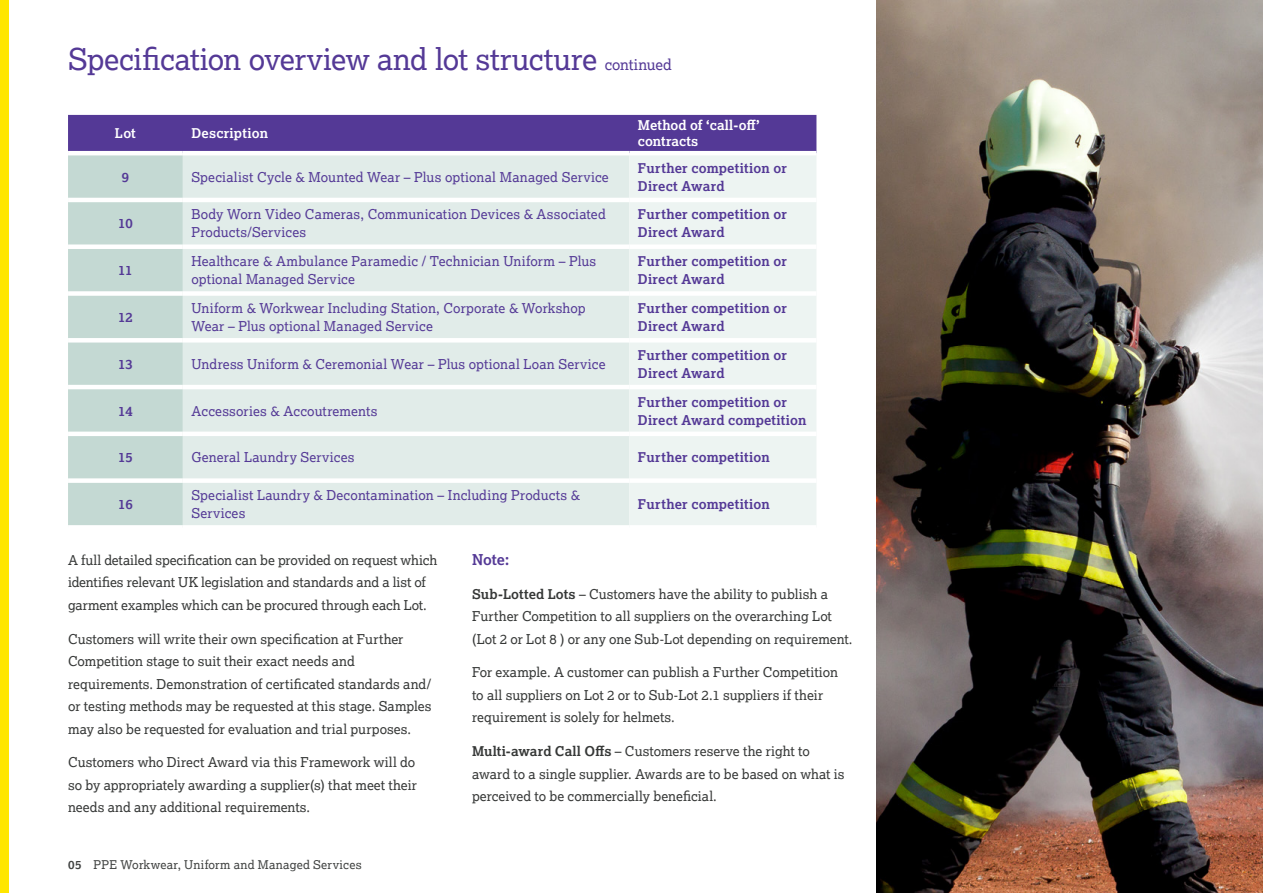
<style>
.page{position:relative;width:1263px;height:893px;background:#fff}
.page>*{position:absolute;margin:0;border:0;box-sizing:border-box;transform-origin:0 0}
.t1{font:30px "Lexia";letter-spacing:-.01em;color:#543996}
.t2{font:700 15px "Lexia";color:#543996}
.t3{font:13.5px/22.5px "Lexia";color:#363837}
.t4{font:13.5px/18px "Lexia";letter-spacing:.015em;color:#543996}
.t5{font:700 13.5px/18px "Lexia";letter-spacing:.015em;color:#543996}
.t6{font:700 13.5px/16.5px "Lexia";letter-spacing:.01em;color:#fff}
.t7{font:12px "Lexia";letter-spacing:.02em;color:#404241}
.s1{font-size:15px}
.s2{font-weight:700}
</style>
<div class="page">
<svg style="left:68px;top:115px;width:748px;height:410px;background:#9697ba"></svg>
<div style="left:183px;top:155px;width:446px;height:370px;background:#e1ece9"></div>
<div style="left:629px;top:155px;width:187px;height:370px;background:#edf4f2"></div>
<hr style="left:68px;top:151px;width:115px;height:4px;background:#fff">
<hr style="left:183px;top:151px;width:446px;height:4px;background:#fff">
<hr style="left:629px;top:151px;width:187px;height:4px;background:#fff">
<hr style="left:68px;top:198px;width:115px;height:4px;background:#fff">
<hr style="left:183px;top:198px;width:446px;height:4px;background:#fff">
<hr style="left:629px;top:198px;width:187px;height:4px;background:#fff">
<div style="left:68px;top:244px;width:115px;height:5px;background:#fff"></div>
<div style="left:183px;top:244px;width:446px;height:5px;background:#fff"></div>
<div style="left:629px;top:244px;width:187px;height:5px;background:#fff"></div>
<div style="left:68px;top:291px;width:115px;height:5px;background:#fff"></div>
<div style="left:183px;top:291px;width:446px;height:5px;background:#fff"></div>
<div style="left:629px;top:291px;width:187px;height:5px;background:#fff"></div>
<div style="left:68px;top:338px;width:115px;height:5px;background:#fff"></div>
<div style="left:183px;top:338px;width:446px;height:5px;background:#fff"></div>
<div style="left:629px;top:338px;width:187px;height:5px;background:#fff"></div>
<hr style="left:68px;top:385px;width:115px;height:4px;background:#fff">
<hr style="left:183px;top:385px;width:446px;height:4px;background:#fff">
<hr style="left:629px;top:385px;width:187px;height:4px;background:#fff">
<hr style="left:68px;top:432px;width:115px;height:4px;background:#fff">
<hr style="left:183px;top:432px;width:446px;height:4px;background:#fff">
<hr style="left:629px;top:432px;width:187px;height:4px;background:#fff">
<div style="left:68px;top:478px;width:115px;height:5px;background:#fff"></div>
<div style="left:183px;top:478px;width:446px;height:5px;background:#fff"></div>
<div style="left:629px;top:478px;width:187px;height:5px;background:#fff"></div>
<img style="left:876px;top:0;width:387px;height:893px">
<div style="left:0;top:0;width:9px;height:893px;background:#ffe600"></div>
<h1 class="t1" style="left:68px;top:40px;width:605px">Specification overview and lot structure <span class="s1">continued</span></h1>
<p class="t6" style="left:115px;top:125px;width:22px">Lot</p>
<p class="t6" style="left:191px;top:125px;width:78px">Description</p>
<p class="t6" style="left:638px;top:116px;width:124px">Method of ‘call-off’ contracts</p>
<p class="t5" style="left:122px;top:167px;width:9px">9</p>
<p class="t4" style="left:191px;top:167px;width:419px">Specialist Cycle &amp; Mounted Wear – Plus optional Managed Service</p>
<p class="t5" style="left:638px;top:158px;width:150px">Further competition or<br>Direct Award</p>
<p class="t5" style="left:118px;top:214px;width:16px">10</p>
<p class="t4" style="left:191px;top:205px;width:416px">Body Worn Video Cameras, Communication Devices &amp; Associated<br>Products/Services</p>
<p class="t5" style="left:638px;top:205px;width:150px">Further competition or<br>Direct Award</p>
<p class="t5" style="left:118px;top:261px;width:16px">11</p>
<p class="t4" style="left:191px;top:252px;width:406px">Healthcare &amp; Ambulance Paramedic / Technician Uniform – Plus optional Managed Service</p>
<p class="t5" style="left:638px;top:252px;width:150px">Further competition or<br>Direct Award</p>
<p class="t5" style="left:118px;top:308px;width:16px">12</p>
<p class="t4" style="left:191px;top:299px;width:396px">Uniform &amp; Workwear Including Station, Corporate &amp; Workshop<br>Wear – Plus optional Managed Service</p>
<p class="t5" style="left:638px;top:299px;width:150px">Further competition or<br>Direct Award</p>
<p class="t5" style="left:118px;top:355px;width:16px">13</p>
<p class="t4" style="left:191px;top:355px;width:416px">Undress Uniform &amp; Ceremonial Wear – Plus optional Loan Service</p>
<p class="t5" style="left:638px;top:346px;width:150px">Further competition or<br>Direct Award</p>
<p class="t5" style="left:118px;top:401px;width:16px">14</p>
<p class="t4" style="left:191px;top:401px;width:188px">Accessories &amp; Accoutrements</p>
<p class="t5" style="left:638px;top:392px;width:170px">Further competition or<br>Direct Award competition</p>
<p class="t5" style="left:118px;top:448px;width:16px">15</p>
<p class="t4" style="left:191px;top:448px;width:165px">General Laundry Services</p>
<p class="t5" style="left:638px;top:448px;width:133px">Further competition</p>
<p class="t5" style="left:118px;top:495px;width:16px">16</p>
<p class="t4" style="left:191px;top:486px;width:390px">Specialist Laundry &amp; Decontamination – Including Products &amp;<br>Services</p>
<p class="t5" style="left:638px;top:495px;width:133px">Further competition</p>
<p class="t3" style="left:68px;top:548px;width:371px">A full detailed specification can be provided on request which identifies relevant UK legislation and standards and a list of garment examples which can be procured through each Lot.</p>
<p class="t3" style="left:68px;top:627px;width:365px">Customers will write their own specification at Further Competition stage to suit their exact needs and requirements. Demonstration of certificated standards and/ or testing methods may be requested at this stage. Samples may also be requested for evaluation and trial purposes.</p>
<p class="t3" style="left:68px;top:751px;width:350px">Customers who Direct Award via this Framework will do so by appropriately awarding a supplier(s) that meet their needs and any additional requirements.</p>
<p class="t2" style="left:472px;top:550px;width:39px">Note:</p>
<p class="t3" style="left:472px;top:582px;width:382px"><span class="s2">Sub-Lotted Lots</span> – Customers have the ability to publish a<br>Further Competition to all suppliers on the overarching Lot (Lot 2 or Lot 8 ) or any one Sub-Lot depending on requirement.</p>
<p class="t3" style="left:472px;top:661px;width:367px">For example. A customer can publish a Further Competition to all suppliers on Lot 2 or to Sub-Lot 2.1 suppliers if their requirement is solely for helmets.</p>
<p class="t3" style="left:472px;top:740px;width:374px"><span class="s2">Multi-award Call Offs</span> – Customers reserve the right to award to a single supplier. Awards are to be based on what is perceived to be commercially beneficial.</p>
<p class="t7" style="left:68px;top:857px;width:295px"><span class="s2">05</span> PPE Workwear, Uniform and Managed Services</p>
</div>
